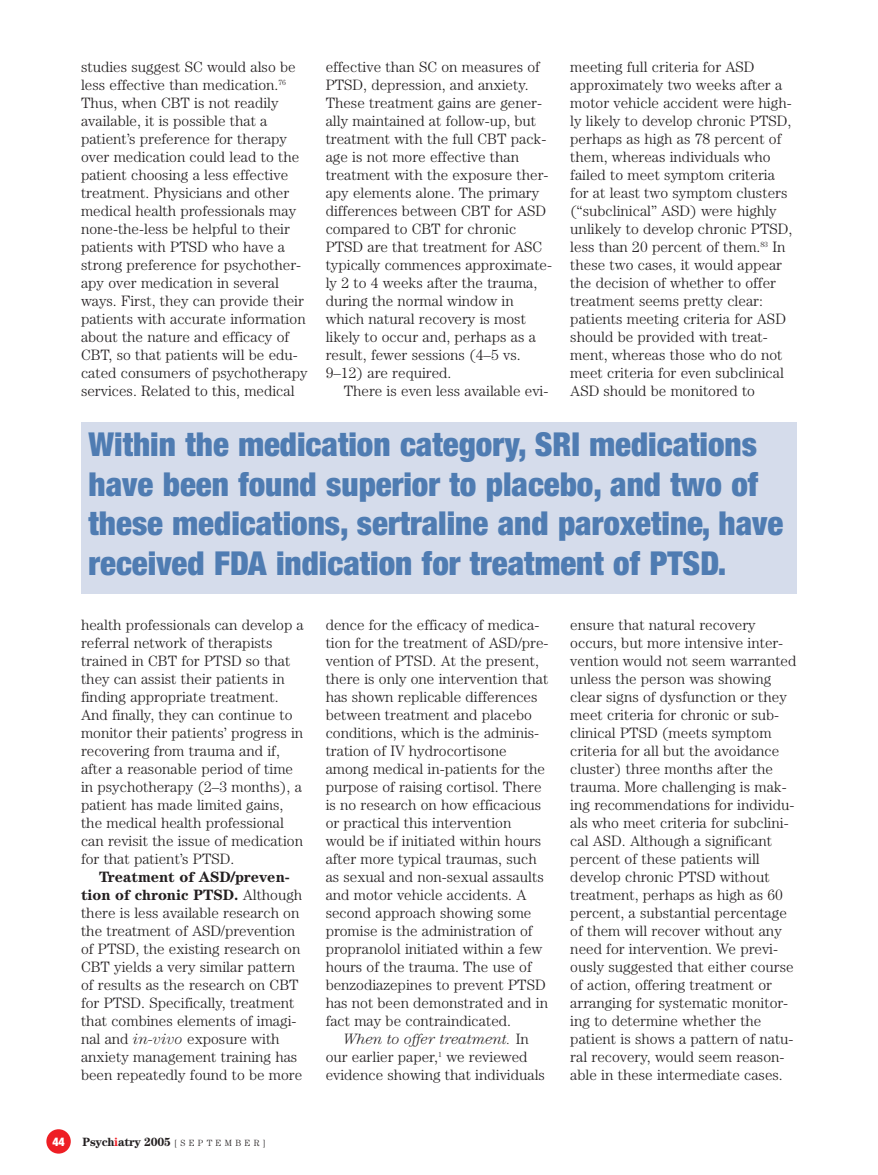
<style>
.page{position:relative;width:878px;height:1175px;background:#fff}
.page>*{position:absolute;margin:0;border:0;box-sizing:border-box;transform-origin:0 0}
.t1{font:900 condensed 33px/39.6px "Helvetica Neue LT Std";color:#4f7cb2}
.t2{font:300 15px/18px "Century Std";color:#231f20}
.t3{font:700 12px "Century Std";letter-spacing:-.025em;color:#231f20}
.t4{font:900 condensed 12px "Helvetica Neue LT Std";color:#fff}
.s1{font-weight:700}
.s2{font-style:italic}
.s3{color:#ee1e24}
.s4{font-weight:300;font-size:9px}
</style>
<div class="page">
<div style="left:46px;top:1129px;width:25px;height:24px;background:#ee1e24;border-radius:50%"></div>
<div style="left:81px;top:422px;width:715px;height:172px;background:#d5dceb"></div>
<p class="t2" style="left:81px;top:59px;width:228px">studies suggest SC would also be less effective than medication.<sup>76<br></sup>Thus, when CBT is not readily available, it is possible that a patient’s preference for therapy over medication could lead to the patient choosing a less effective treatment. Physicians and other medical health professionals may none-the-less be helpful to their patients with PTSD who have a strong preference for psychother&shy;apy over medication in several ways. First, they can provide their patients with accurate information about the nature and efficacy of CBT, so that patients will be edu&shy;cated consumers of psychotherapy services. Related to this, medical</p>
<p class="t2" style="left:325px;top:59px;width:228px">effective than SC on measures of<br>PTSD, depression, and anxiety.<br>These treatment gains are gener&shy;ally maintained at follow-up, but treatment with the full CBT pack&shy;age is not more effective than treatment with the exposure ther&shy;apy elements alone. The primary differences between CBT for ASD compared to CBT for chronic<br>PTSD are that treatment for ASC typically commences approximate&shy;ly 2 to 4 weeks after the trauma, during the normal window in which natural recovery is most likely to occur and, perhaps as a result, fewer sessions (4–5 vs.<br>9–12) are required.</p>
<p class="t2" style="left:344px;top:383px;width:206px">There is even less available evi-</p>
<p class="t2" style="left:570px;top:59px;width:223px">meeting full criteria for ASD approximately two weeks after a motor vehicle accident were high&shy;ly likely to develop chronic PTSD, perhaps as high as 78 percent of them, whereas individuals who failed to meet symptom criteria for at least two symptom clusters (“subclinical” ASD) were highly unlikely to develop chronic PTSD, less than 20 percent of them.<sup>83</sup> In these two cases, it would appear the decision of whether to offer treatment seems pretty clear: patients meeting criteria for ASD should be provided with treat&shy;ment, whereas those who do not meet criteria for even subclinical<br>ASD should be monitored to</p>
<h1 class="t1" style="left:88px;top:427px;width:696px">Within the medication category, SRI medications have been found superior to placebo, and two of these medications, sertraline and paroxetine, have received FDA indication for treatment of PTSD.</h1>
<p class="t2" style="left:81px;top:617px;width:224px">health professionals can develop a referral network of therapists trained in CBT for PTSD so that they can assist their patients in finding appropriate treatment.<br>And finally, they can continue to monitor their patients’ progress in recovering from trauma and if, after a reasonable period of time in psychotherapy (2–3 months), a patient has made limited gains, the medical health professional can revisit the issue of medication for that patient’s PTSD.</p>
<p class="t2" style="left:81px;top:869px;width:223px;text-indent:18px"><span class="s1">Treatment of ASD/preven&shy;tion of chronic PTSD.</span> Although there is less available research on the treatment of ASD/prevention of PTSD, the existing research on<br>CBT yields a very similar pattern of results as the research on CBT for PTSD. Specifically, treatment that combines elements of imagi&shy;nal and <span class="s2">in-vivo</span> exposure with anxiety management training has been repeatedly found to be more</p>
<p class="t4" style="left:52px;top:1137px;width:14px">44</p>
<p class="t3" style="left:82px;top:1137px;width:184px">Psych<span class="s3">i</span>atry 2005 <span class="s4">[ S E P T E M B E R ]</span></p>
<p class="t2" style="left:325px;top:617px;width:224px">dence for the efficacy of medica&shy;tion for the treatment of ASD/pre&shy;vention of PTSD. At the present, there is only one intervention that has shown replicable differences between treatment and placebo conditions, which is the adminis&shy;tration of IV hydrocortisone among medical in-patients for the purpose of raising cortisol. There is no research on how efficacious or practical this intervention would be if initiated within hours after more typical traumas, such as sexual and non-sexual assaults and motor vehicle accidents. A second approach showing some promise is the administration of propranolol initiated within a few hours of the trauma. The use of benzodiazepines to prevent PTSD has not been demonstrated and in fact may be contraindicated.</p>
<p class="t2" style="left:325px;top:1031px;width:221px;text-indent:18px"><span class="s2">When to offer treatment.</span> In our earlier paper,<sup>1</sup> we reviewed evidence showing that individuals</p>
<p class="t2" style="left:570px;top:617px;width:228px">ensure that natural recovery occurs, but more intensive inter&shy;vention would not seem warranted unless the person was showing clear signs of dysfunction or they meet criteria for chronic or sub&shy;clinical PTSD (meets symptom criteria for all but the avoidance cluster) three months after the trauma. More challenging is mak&shy;ing recommendations for individu&shy;als who meet criteria for subclini&shy;cal ASD. Although a significant percent of these patients will develop chronic PTSD without treatment, perhaps as high as 60 percent, a substantial percentage of them will recover without any need for intervention. We previ&shy;ously suggested that either course of action, offering treatment or arranging for systematic monitor&shy;ing to determine whether the patient is shows a pattern of natu&shy;ral recovery, would seem reason&shy;able in these intermediate cases.</p>
</div>
